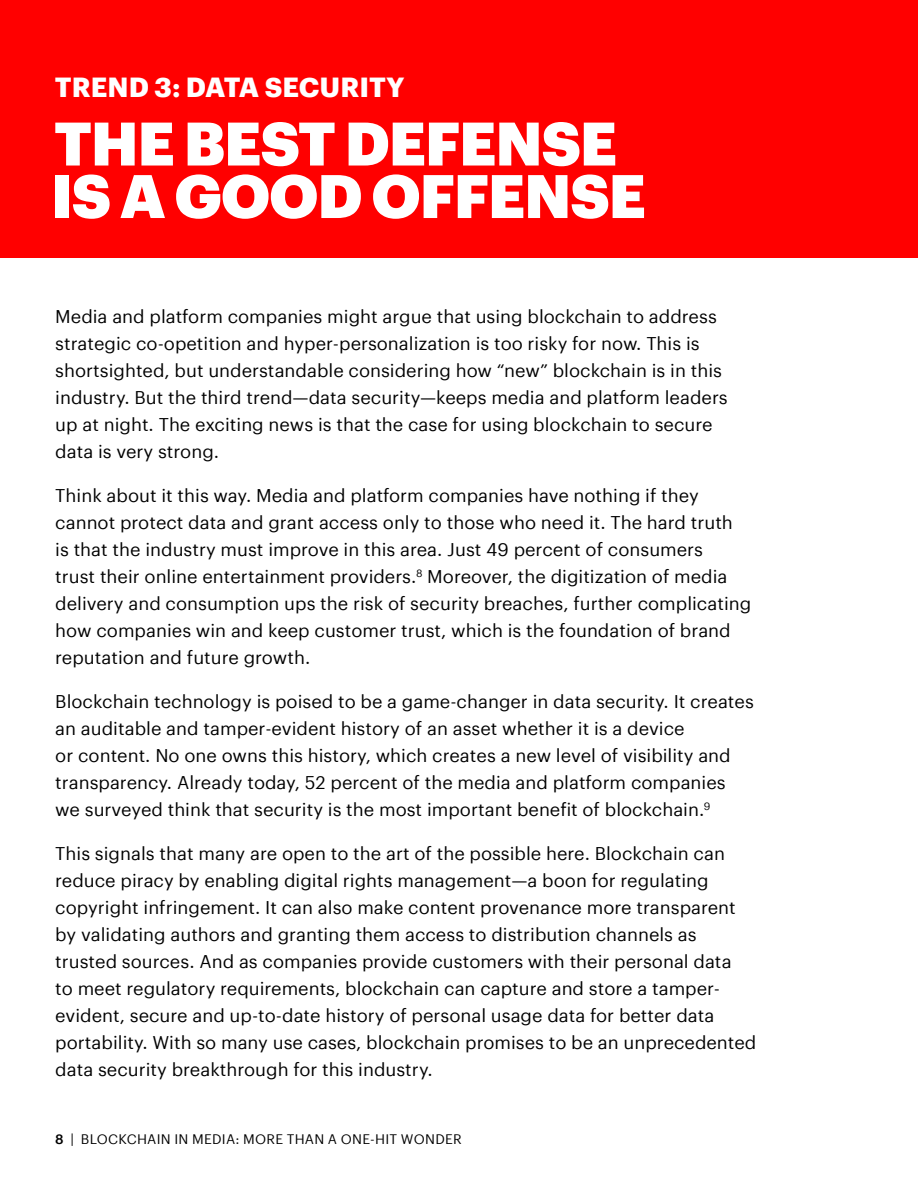
<style>
.page{position:relative;width:918px;height:1188px;background:#fff}
.page>*{position:absolute;margin:0;border:0;box-sizing:border-box;transform-origin:0 0}
.t1{font:900 60px/52.5px "Graphik";letter-spacing:-.015em;color:#fff}
.t2{font:700 27px "Graphik";color:#fff}
.t3{font:18px/27px "Graphik";color:#000}
.t4{font:13.5px "Graphik";letter-spacing:.02em;color:#000}
.s1{font-weight:500}
</style>
<div class="page">
<div style="left:0;top:0;width:918px;height:257px;background:#f00"></div>
<h2 class="t2" style="left:55px;top:66px;width:351px">TREND 3: DATA SECURITY</h2>
<h1 class="t1" style="left:51px;top:112px;width:597px">THE BEST DEFENSE<br>IS A GOOD OFFENSE</h1>
<p class="t3" style="left:55px;top:302px;width:674px">Media and platform companies might argue that using blockchain to address strategic co-opetition and hyper-personalization is too risky for now. This is shortsighted, but understandable considering how “new” blockchain is in this industry. But the third trend—data security—keeps media and platform leaders up at night. The exciting news is that the case for using blockchain to secure data is very strong.</p>
<p class="t3" style="left:55px;top:481px;width:698px">Think about it this way. Media and platform companies have nothing if they cannot protect data and grant access only to those who need it. The hard truth<br>is that the industry must improve in this area. Just 49 percent of consumers<br>trust their online entertainment providers.<sup>8</sup> Moreover, the digitization of media delivery and consumption ups the risk of security breaches, further complicating how companies win and keep customer trust, which is the foundation of brand reputation and future growth.</p>
<p class="t3" style="left:55px;top:687px;width:700px">Blockchain technology is poised to be a game-changer in data security. It creates an auditable and tamper-evident history of an asset whether it is a device<br>or content. No one owns this history, which creates a new level of visibility and transparency. Already today, 52 percent of the media and platform companies we surveyed think that security is the most important benefit of blockchain.<sup>9</sup></p>
<p class="t3" style="left:55px;top:839px;width:703px">This signals that many are open to the art of the possible here. Blockchain can reduce piracy by enabling digital rights management—a boon for regulating copyright infringement. It can also make content provenance more transparent by validating authors and granting them access to distribution channels as trusted sources. And as companies provide customers with their personal data<br>to meet regulatory requirements, blockchain can capture and store a tamper&shy;evident, secure and up-to-date history of personal usage data for better data portability. With so many use cases, blockchain promises to be an unprecedented data security breakthrough for this industry.</p>
<p class="t4" style="left:55px;top:1129px;width:408px"><span class="s1">8</span> | BLOCKCHAIN IN MEDIA: MORE THAN A ONE-HIT WONDER</p>
</div>
